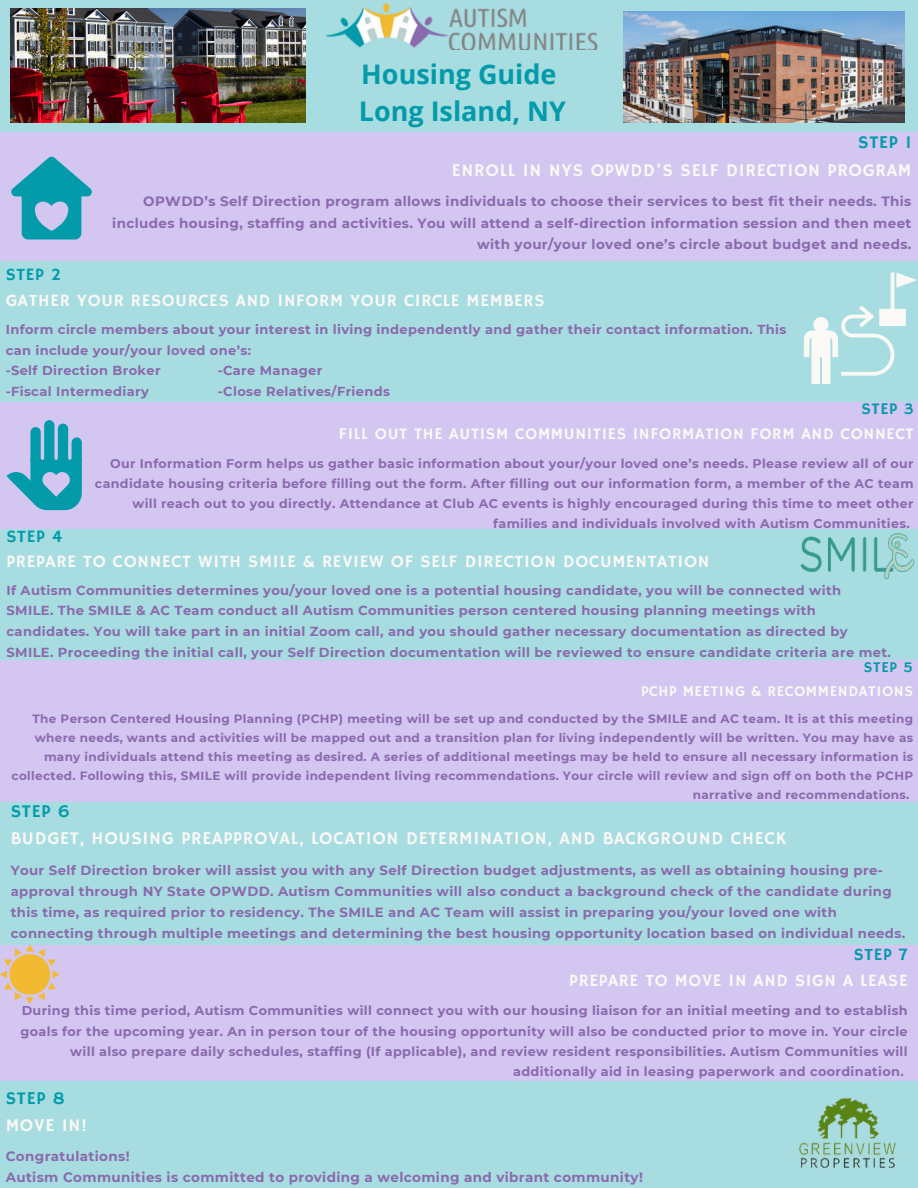
<style>
.page{position:relative;width:918px;height:1188px;background:#d3c6f1}
.page>*{position:absolute;margin:0;border:0;box-sizing:border-box;transform-origin:0 0}
.t1{font:700 27px/37.2px "Open Sans";color:#039baa}
.t2{font:18px "Hammersmith One";letter-spacing:.04em;color:#faf9f5}
.t3{font:18px "Hammersmith One";letter-spacing:.04em;color:#039baa}
.t4{font:17.4px "Hammersmith One";letter-spacing:.04em;color:#faf9f5}
.t5{font:17.4px "Hammersmith One";color:#039baa}
.t6{font:17.25px "Hammersmith One";letter-spacing:.04em;color:#faf9f5}
.t7{font:17.25px "Hammersmith One";letter-spacing:.04em;color:#039baa}
.t8{font:16.35px "Hammersmith One";letter-spacing:.04em;color:#faf9f5}
.t9{font:16.35px "Hammersmith One";color:#039baa}
.t10{font:15px "Hammersmith One";letter-spacing:.04em;color:#faf9f5}
.t11{font:15px "Hammersmith One";color:#039baa}
.t12{font:700 13.5px/21.3px "Montserrat";letter-spacing:.03em;color:#8a6aac;text-align:right}
.t13{font:700 13.35px/21px "Montserrat";letter-spacing:.03em;color:#8a6aac}
.t14{font:700 13.05px/20.7px "Montserrat";letter-spacing:.03em;color:#8a6aac}
.t15{font:700 12.75px "Montserrat";letter-spacing:.03em;color:#8a6aac}
.t16{font:700 12.6px "Montserrat";letter-spacing:.03em;color:#8a6aac}
.t17{font:700 12px "Montserrat";letter-spacing:.03em;color:#8a6aac}
</style>
<div class="page">
<div style="left:0;top:261px;width:918px;height:141px;background:#a7dce1"></div>
<div style="left:0;top:529px;width:918px;height:131px;background:#a7dce1"></div>
<div style="left:0;top:802px;width:918px;height:143px;background:#a7dce1"></div>
<div style="left:0;top:0;width:918px;height:132px;background:#a7dce1"></div>
<img style="left:327px;top:4px;width:271px;height:46px">
<svg style="left:11px;top:156px;width:81px;height:84px"></svg>
<svg style="left:804px;top:273px;width:113px;height:111px"></svg>
<svg style="left:6px;top:420px;width:76px;height:90px"></svg>
<img style="left:11px;top:9px;width:294px;height:113px">
<div style="left:0;top:1081px;width:918px;height:106px;background:#a7dce1"></div>
<img style="left:799px;top:1097px;width:97px;height:71px">
<img style="left:800px;top:533px;width:114px;height:47px">
<svg style="left:0;top:945px;width:60px;height:59px"></svg>
<img style="left:623px;top:11px;width:281px;height:112px">
<h1 class="t1" style="left:359px;top:55px;width:209px">Housing Guide<br>Long Island, NY</h1>
<h2 class="t3" style="left:858px;top:132px;width:55px">STEP 1</h2>
<h2 class="t2" style="left:452px;top:160px;width:461px">ENROLL IN NYS OPWDD’S SELF DIRECTION PROGRAM</h2>
<h3 class="t7" style="left:6px;top:265px;width:57px">STEP 2</h3>
<p class="t12" style="left:112px;top:191px;width:801px">OPWDD’s Self Direction program allows individuals to choose their services to best fit their needs. This includes housing, staffing and activities. You will attend a self-direction information session and then meet with your/your loved one’s circle about budget and needs.</p>
<h3 class="t6" style="left:6px;top:290px;width:540px">GATHER YOUR RESOURCES AND INFORM YOUR CIRCLE MEMBERS</h3>
<p class="t14" style="left:6px;top:319px;width:782px">Inform circle members about your interest in living independently and gather their contact information. This can include your/your loved one’s:<br>-Self Direction Broker</p>
<p class="t14" style="left:218px;top:360px;width:106px">-Care Manager</p>
<p class="t14" style="left:6px;top:381px;width:145px">-Fiscal Intermediary</p>
<p class="t14" style="left:218px;top:381px;width:174px">-Close Relatives/Friends</p>
<p class="t9" style="left:861px;top:399px;width:54px">STEP 3</p>
<p class="t8" style="left:339px;top:424px;width:576px">FILL OUT THE AUTISM COMMUNITIES INFORMATION FORM AND CONNECT</p>
<h3 class="t5" style="left:6px;top:526px;width:57px">STEP 4</h3>
<p class="t16" style="left:110px;top:456px;width:805px">Our Information Form helps us gather basic information about your/your loved one’s needs. Please review all of our</p>
<p class="t16" style="left:95px;top:476px;width:820px">candidate housing criteria before filling out the form. After filling out our information form, a member of the AC team</p>
<p class="t16" style="left:133px;top:496px;width:783px">will reach out to you directly. Attendance at Club AC events is highly encouraged during this time to meet other</p>
<p class="t16" style="left:493px;top:516px;width:418px">families and individuals involved with Autism Communities.</p>
<h3 class="t4" style="left:6px;top:552px;width:705px">PREPARE TO CONNECT WITH SMILE &amp; REVIEW OF SELF DIRECTION DOCUMENTATION</h3>
<p class="t14" style="left:6px;top:580px;width:886px">If Autism Communities determines you/your loved one is a potential housing candidate, you will be connected with SMILE. The SMILE &amp; AC Team conduct all Autism Communities person centered housing planning meetings with candidates. You will take part in an initial Zoom call, and you should gather necessary documentation as directed by SMILE. Proceeding the initial call, your Self Direction documentation will be reviewed to ensure candidate criteria are met.</p>
<p class="t11" style="left:864px;top:659px;width:51px">STEP 5</p>
<p class="t10" style="left:641px;top:682px;width:274px">PCHP MEETING &amp; RECOMMENDATIONS</p>
<p class="t17" style="left:33px;top:712px;width:882px">The Person Centered Housing Planning (PCHP) meeting will be set up and conducted by the SMILE and AC team. It is at this meeting</p>
<p class="t17" style="left:35px;top:731px;width:880px">where needs, wants and activities will be mapped out and a transition plan for living independently will be written. You may have as</p>
<p class="t17" style="left:44px;top:750px;width:871px">many individuals attend this meeting as desired. A series of additional meetings may be held to ensure all necessary information is</p>
<p class="t17" style="left:12px;top:769px;width:903px">collected. Following this, SMILE will provide independent living recommendations. Your circle will review and sign off on both the PCHP</p>
<p class="t17" style="left:693px;top:788px;width:218px">narrative and recommendations.</p>
<h2 class="t3" style="left:11px;top:801px;width:61px">STEP 6</h2>
<h2 class="t2" style="left:11px;top:828px;width:777px">BUDGET, HOUSING PREAPPROVAL, LOCATION DETERMINATION, AND BACKGROUND CHECK</h2>
<p class="t13" style="left:11px;top:859px;width:896px">Your Self Direction broker will assist you with any Self Direction budget adjustments, as well as obtaining housing pre&shy;approval through NY State OPWDD. Autism Communities will also conduct a background check of the candidate during this time, as required prior to residency. The SMILE and AC Team will assist in preparing you/your loved one with connecting through multiple meetings and determining the best housing opportunity location based on individual needs.</p>
<h3 class="t7" style="left:854px;top:944px;width:55px">STEP 7</h3>
<h3 class="t6" style="left:569px;top:971px;width:340px">PREPARE TO MOVE IN AND SIGN A LEASE</h3>
<p class="t15" style="left:22px;top:1003px;width:888px">During this time period, Autism Communities will connect you with our housing liaison for an initial meeting and to establish</p>
<p class="t15" style="left:21px;top:1023px;width:889px">goals for the upcoming year. An in person tour of the housing opportunity will also be conducted prior to move in. Your circle</p>
<p class="t15" style="left:70px;top:1043px;width:839px">will also prepare daily schedules, staffing (If applicable), and review resident responsibilities. Autism Communities will</p>
<p class="t15" style="left:513px;top:1064px;width:392px">additionally aid in leasing paperwork and coordination.</p>
<h2 class="t3" style="left:6px;top:1088px;width:61px">STEP 8</h2>
<h2 class="t2" style="left:6px;top:1115px;width:83px">MOVE IN!</h2>
<p class="t12" style="left:6px;top:1145px;width:639px;text-align:left">Congratulations!<br>Autism Communities is committed to providing a welcoming and vibrant community!</p>
</div>
